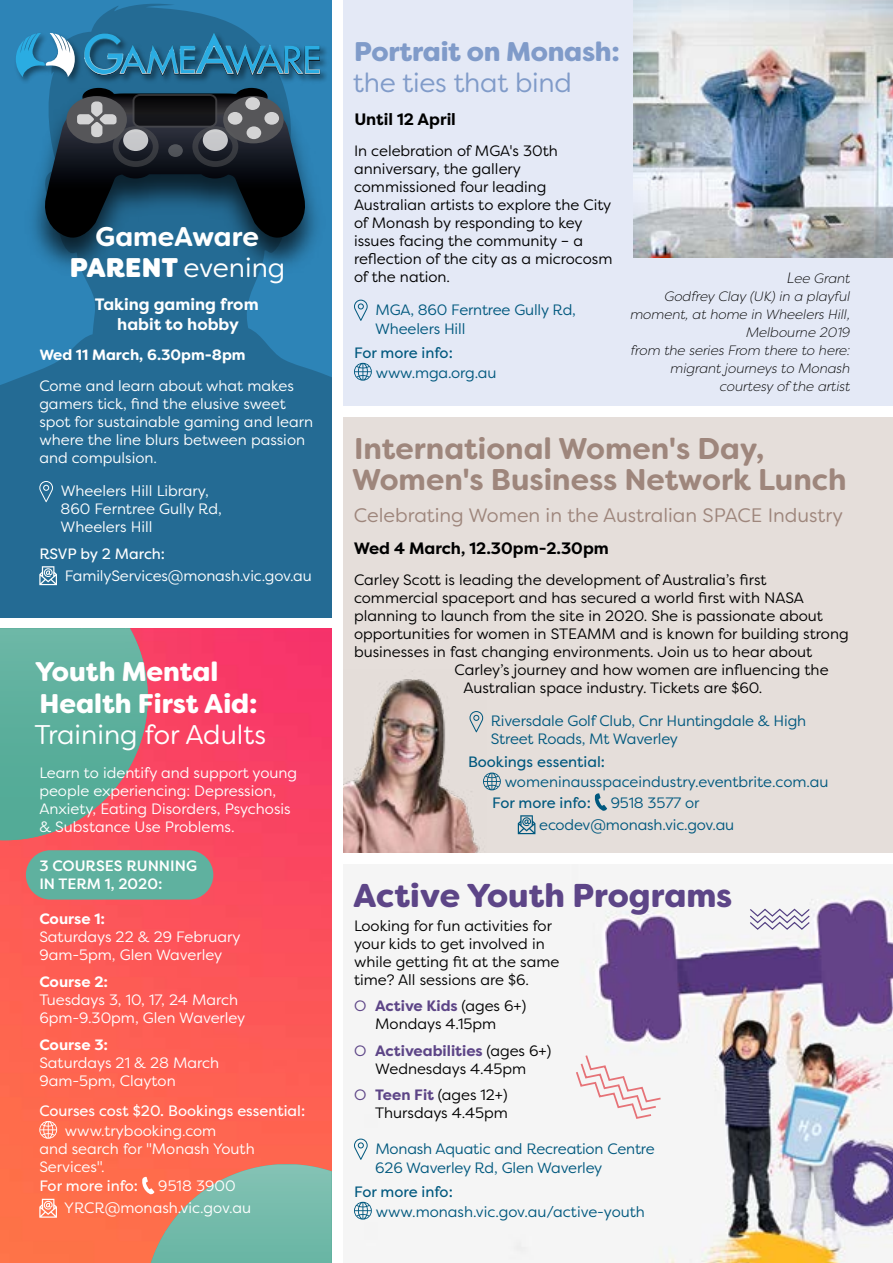
<style>
.page{position:relative;width:893px;height:1263px;background:#fff}
.page>*{position:absolute;margin:0;border:0;box-sizing:border-box;transform-origin:0 0}
.t1{font:900 33px "Filson Soft";color:#5d4587}
.t2{font:700 30px/31.5px "Filson Soft";color:#9e867c}
.t3{font:900 27px/31.5px "Filson Soft";color:#fff}
.t4{font:700 27px/31.5px "Filson Soft";letter-spacing:-.005em;color:#fff;text-align:center}
.t5{font:900 27px "Filson Soft";letter-spacing:-.01em;color:#809bc9}
.t6{font:27px "Filson Soft";color:#fff}
.t7{font:27px "Filson Soft";letter-spacing:-.01em;color:#809bc9}
.t8{font:19.5px "Filson Soft";color:#9e867c}
.t9{font:700 16.5px "Filson Pro";color:#000}
.t10{font:700 16.5px/19.8px "Filson Pro";color:#fff;text-align:center}
.t11{font:15px/18px "Filson Pro";color:#000}
.t12{font:15px/18px "Filson Pro";color:#fff}
.t13{font:15px/19.5px "Filson Pro";letter-spacing:-.01em;color:#00587e}
.t14{font:15px "Filson Pro";color:#fff}
.t15{font:15px "Filson Pro";color:#00587e}
.t16{font:500 15px/18px "Filson Pro";color:#fff}
.t17{font:700 15px "Filson Pro";color:#fff}
.t18{font:700 15px "Filson Soft";color:#fff}
.t19{font:italic 300 13.5px/18px "Filson Pro";color:#000;text-align:right}
.s1{font-weight:800}
.s2{font-weight:400}
.s3{font-size:15px}
.s4{color:#5d4587}
.s5{font-weight:700;color:#5d4587}
</style>
<div class="page">
<svg style="left:0;top:4px;width:332px;height:613px;fill:#246b94"></svg>
<img style="left:17px;top:79px;width:315px;height:205px">
<svg style="left:43px;top:88px;width:264px;height:154px"></svg>
<img style="left:13px;top:29px;width:318px;height:59px">
<svg style="left:84px;top:32px;width:236px;height:44px"></svg>
<svg style="left:16px;top:33px;width:59px;height:44px"></svg>
<div style="left:343px;top:0;width:550px;height:405px;background:#e4e9f6"></div>
<div style="left:343px;top:417px;width:550px;height:435px;background:#e5deda"></div>
<img style="left:0;top:628px;width:332px;height:635px">
<svg style="left:354px;top:300px;width:14px;height:21px"></svg>
<svg style="left:354px;top:363px;width:18px;height:18px"></svg>
<svg style="left:486px;top:772px;width:15px;height:18px"></svg>
<svg style="left:594px;top:793px;width:13px;height:18px"></svg>
<svg style="left:518px;top:815px;width:17px;height:19px"></svg>
<div style="left:82px;top:774px;width:66px;height:66px;background:#fb4d5e"></div>
<img style="left:0;top:628px;width:82px;height:212px">
<img style="left:81px;top:628px;width:45px;height:190px">
<img style="left:125px;top:628px;width:23px;height:146px">
<div style="left:26px;top:850px;width:187px;height:49px;background:#5fb19f;border-radius:25px"></div>
<svg style="left:39px;top:1121px;width:18px;height:18px"></svg>
<svg style="left:141px;top:1164px;width:191px;height:99px"></svg>
<svg style="left:39px;top:1199px;width:18px;height:19px"></svg>
<img style="left:343px;top:679px;width:143px;height:173px">
<img style="left:360px;top:865px;width:533px;height:398px">
<img style="left:634px;top:0;width:259px;height:258px">
<svg style="left:354px;top:1138px;width:14px;height:22px"></svg>
<svg style="left:354px;top:1202px;width:18px;height:17px"></svg>
<svg style="left:574px;top:1053px;width:89px;height:67px"></svg>
<svg style="left:748px;top:908px;width:63px;height:23px"></svg>
<svg style="left:39px;top:481px;width:14px;height:21px"></svg>
<svg style="left:39px;top:566px;width:18px;height:19px"></svg>
<h3 class="t4" style="left:70px;top:221px;width:217px">GameAware<br><span class="s1">PARENT</span> <span class="s2">evening</span></h3>
<p class="t10" style="left:95px;top:294px;width:165px">Taking gaming from habit to hobby</p>
<p class="t18" style="left:39px;top:345px;width:208px">Wed 11 March, 6.30pm-8pm</p>
<p class="t12" style="left:39px;top:376px;width:275px">Come and learn about what makes gamers tick, find the elusive sweet spot for sustainable gaming and learn where the line blurs between passion and compulsion.</p>
<p class="t12" style="left:61px;top:482px;width:163px">Wheelers Hill Library,<br>860 Ferntree Gully Rd,<br>Wheelers Hill</p>
<p class="t14" style="left:39px;top:543px;width:127px">RSVP by 2 March:</p>
<p class="t12" style="left:65px;top:566px;width:248px">FamilyServices@monash.vic.gov.au</p>
<h3 class="t3" style="left:35px;top:656px;width:224px">Youth Mental<br>Health First Aid:</h3>
<h3 class="t6" style="left:35px;top:718px;width:233px">Training for Adults</h3>
<p class="t12" style="left:39px;top:763px;width:259px">Learn to identify and support young people experiencing: Depression, Anxiety, Eating Disorders, Psychosis &amp; Substance Use Problems.</p>
<p class="t16" style="left:39px;top:857px;width:159px">3 COURSES RUNNING<br>IN TERM 1, 2020:</p>
<p class="t17" style="left:39px;top:910px;width:67px">Course 1:</p>
<p class="t12" style="left:39px;top:928px;width:203px">Saturdays 22 &amp; 29 February<br>9am-5pm, Glen Waverley</p>
<p class="t17" style="left:39px;top:972px;width:70px">Course 2:</p>
<p class="t12" style="left:39px;top:990px;width:208px">Tuesdays 3, 10, 17, 24 March<br>6pm-9.30pm, Glen Waverley</p>
<p class="t17" style="left:39px;top:1035px;width:70px">Course 3:</p>
<p class="t12" style="left:39px;top:1053px;width:181px">Saturdays 21 &amp; 28 March<br>9am-5pm, Clayton</p>
<p class="t14" style="left:39px;top:1101px;width:267px">Courses cost $20. Bookings essential:</p>
<p class="t12" style="left:39px;top:1121px;width:217px;text-indent:26px">www.trybooking.com<br>and search for "Monash Youth<br>Services".</p>
<p class="t14" style="left:39px;top:1176px;width:100px">For more info:</p>
<p class="t12" style="left:64px;top:1175px;width:188px;line-height:21.9px;text-indent:94px">9518 3900<br>YRCR@monash.vic.gov.au</p>
<h3 class="t5" style="left:354px;top:34px;width:267px">Portrait on Monash:</h3>
<h3 class="t7" style="left:353px;top:66px;width:220px">the ties that bind</h3>
<p class="t9" style="left:354px;top:109px;width:103px">Until 12 April</p>
<p class="t11" style="left:354px;top:141px;width:260px">In celebration of MGA's 30th anniversary, the gallery commissioned four leading<br>Australian artists to explore the City of Monash by responding to key issues facing the community – a reflection of the city as a microcosm of the nation.</p>
<p class="t13" style="left:375px;top:299px;width:202px">MGA, 860 Ferntree Gully Rd,<br>Wheelers Hill</p>
<p class="t15" style="left:354px;top:343px;width:100px">For more info:</p>
<p class="t13" style="left:376px;top:362px;width:122px">www.mga.org.au</p>
<p class="t19" style="left:630px;top:269px;width:221px"><span class="s3">L</span>ee Grant<br>Godfrey Clay (UK) in a playful moment, at home in Wheelers Hill,<br>Melbourne 2019<br>from the series From there to here: migrant journeys to Monash courtesy of the artist</p>
<h2 class="t2" style="left:352px;top:433px;width:496px">International Women's Day,<br>Women's Business Network Lunch</h2>
<h3 class="t8" style="left:354px;top:503px;width:490px">Celebrating Women in the Australian SPACE Industry</h3>
<p class="t9" style="left:354px;top:538px;width:257px">Wed 4 March, 12.30pm-2.30pm</p>
<p class="t11" style="left:354px;top:570px;width:414px">Carley Scott is leading the development of Australia’s first</p>
<p class="t11" style="left:354px;top:588px;width:451px">commercial spaceport and has secured a world first with NASA</p>
<p class="t11" style="left:354px;top:606px;width:470px">planning to launch from the site in 2020. She is passionate about</p>
<p class="t11" style="left:354px;top:624px;width:496px">opportunities for women in STEAMM and is known for building strong</p>
<p class="t11" style="left:354px;top:642px;width:460px">businesses in fast changing environments. Join us to hear about</p>
<p class="t11" style="left:454px;top:660px;width:376px">Carley’s journey and how women are influencing the</p>
<p class="t11" style="left:463px;top:678px;width:300px">Australian space industry. Tickets are $60.</p>
<p class="t13" style="left:491px;top:712px;width:317px;line-height:18px">Riversdale Golf Club, Cnr Huntingdale &amp; High<br>Street Roads, Mt Waverley</p>
<p class="t15" style="left:468px;top:751px;width:139px">Bookings essential:</p>
<p class="t13" style="left:505px;top:772px;width:325px">womeninausspaceindustry.eventbrite.com.au</p>
<p class="t15" style="left:492px;top:792px;width:100px">For more info:</p>
<p class="t13" style="left:539px;top:791px;width:197px;line-height:21.9px;text-indent:71px">9518 3577 or ecodev@monash.vic.gov.au</p>
<h1 class="t1" style="left:353px;top:874px;width:381px">Active Youth Programs</h1>
<p class="t11" style="left:354px;top:916px;width:207px">Looking for fun activities for your kids to get involved in while getting fit at the same time? All sessions are $6.</p>
<p class="t11" style="left:354px;top:996px;width:174px;text-align:center"><span class="s4">O</span> <span class="s5">Active Kids</span> (ages 6+)<br>Mondays 4.15pm</p>
<p class="t11" style="left:354px;top:1041px;width:199px;text-align:center"><span class="s4">O</span> <span class="s5">Activeabilities</span> (ages 6+)<br>Wednesdays 4.45pm</p>
<p class="t11" style="left:354px;top:1085px;width:155px;text-align:right"><span class="s4">O</span> <span class="s5">Teen Fit</span> (ages 12+)<br>Thursdays 4.45pm</p>
<p class="t13" style="left:375px;top:1138px;width:281px">Monash Aquatic and Recreation Centre<br>626 Waverley Rd, Glen Waverley</p>
<p class="t15" style="left:354px;top:1182px;width:100px">For more info:</p>
<p class="t13" style="left:376px;top:1201px;width:271px">www.monash.vic.gov.au/active-youth</p>
</div>
